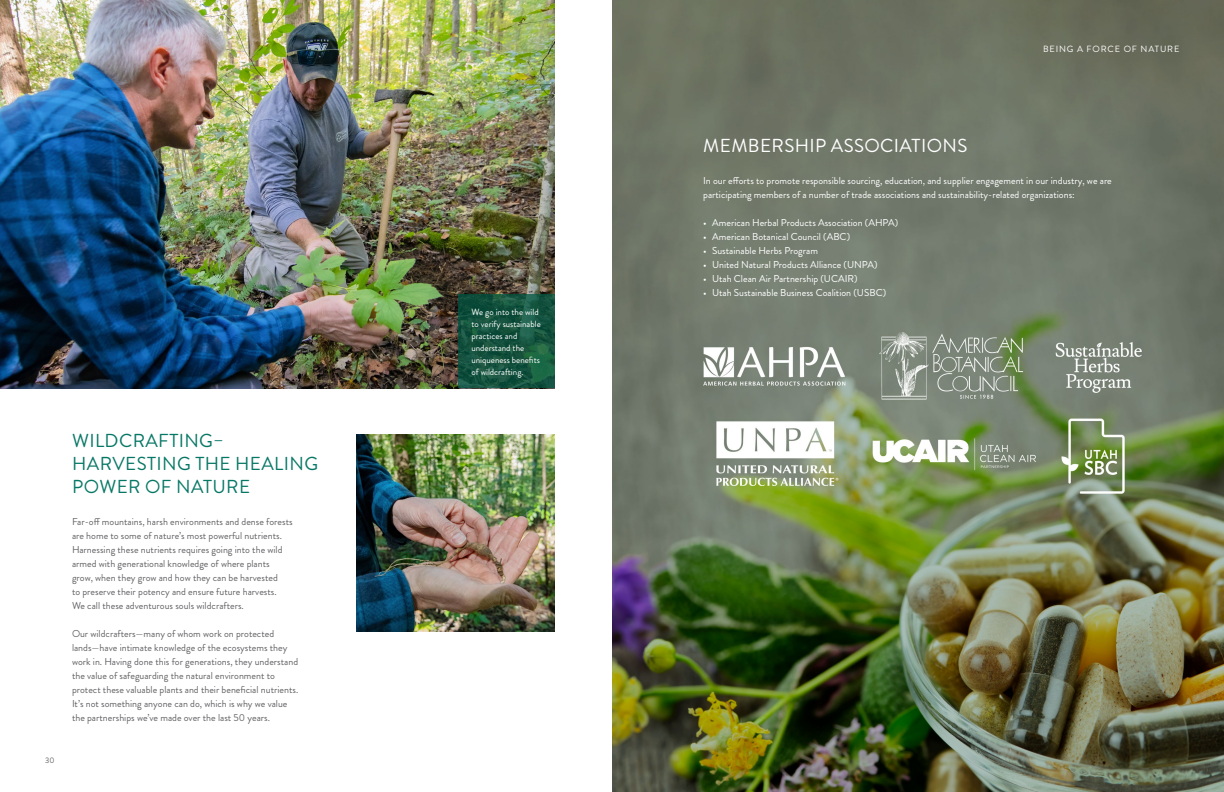
<style>
.page{position:relative;width:1224px;height:792px;background:#fff}
.page>*{position:absolute;margin:0;border:0;box-sizing:border-box;transform-origin:0 0}
.t1{font:18.8px/23px "Brandon Grotesque";letter-spacing:.02em;color:#087866}
.t2{font:18.8px "Brandon Grotesque";letter-spacing:.02em;color:#fff}
.t3{font:10px/14px "Brandon Grotesque";color:#636366}
.t4{font:10px/14px "Brandon Grotesque";color:#fff}
.t5{font:9px/12px "Brandon Grotesque";color:#fff}
.t6{font:9px "Brandon Grotesque";letter-spacing:.095em;color:#fff}
.t7{font:8px "Brandon Grotesque";color:#636366}
</style>
<div class="page">
<img style="left:612px;top:0;width:612px;height:792px">
<img style="left:0;top:0;width:554px;height:388px">
<img style="left:357px;top:434px;width:197px;height:198px">
<svg style="left:458px;top:295px;width:96px;height:93px;background:#15543f"></svg>
<p class="t7" style="left:45px;top:754px;width:11px">30</p>
<h1 class="t1" style="left:72px;top:430px;width:247px">WILDCRAFTING–<br>HARVESTING THE HEALING<br>POWER OF NATURE</h1>
<p class="t3" style="left:72px;top:515px;width:222px">Far-off mountains, harsh environments and dense forests are home to some of nature’s most powerful nutrients.<br>Harnessing these nutrients requires going into the wild armed with generational knowledge of where plants grow, when they grow and how they can be harvested<br>to preserve their potency and ensure future harvests.<br>We call these adventurous souls wildcrafters.</p>
<p class="t3" style="left:72px;top:627px;width:228px">Our wildcrafters—many of whom work on protected lands—have intimate knowledge of the ecosystems they work in. Having done this for generations, they understand the value of safeguarding the natural environment to protect these valuable plants and their beneficial nutrients.<br>It’s not something anyone can do, which is why we value the partnerships we’ve made over the last 50 years.</p>
<p class="t5" style="left:471px;top:306px;width:71px">We go into the wild to verify sustainable practices and understand the uniqueness benefits of wildcrafting.</p>
<p class="t6" style="left:1043px;top:42px;width:138px">BEING A FORCE OF NATURE</p>
<h1 class="t2" style="left:703px;top:132px;width:266px">MEMBERSHIP ASSOCIATIONS</h1>
<p class="t4" style="left:703px;top:173px;width:410px">In our efforts to promote responsible sourcing, education, and supplier engagement in our industry, we are participating members of a number of trade associations and sustainability-related organizations:</p>
<p class="t4" style="left:703px;top:215px;width:197px">• American Herbal Products Association (AHPA)</p>
<p class="t4" style="left:703px;top:229px;width:148px">• American Botanical Council (ABC)</p>
<p class="t4" style="left:703px;top:243px;width:116px">• Sustainable Herbs Program</p>
<p class="t4" style="left:703px;top:257px;width:176px">• United Natural Products Alliance (UNPA)</p>
<p class="t4" style="left:703px;top:271px;width:156px">• Utah Clean Air Partnership (UCAIR)</p>
<p class="t4" style="left:703px;top:285px;width:184px">• Utah Sustainable Business Coalition (USBC)</p>
</div>
